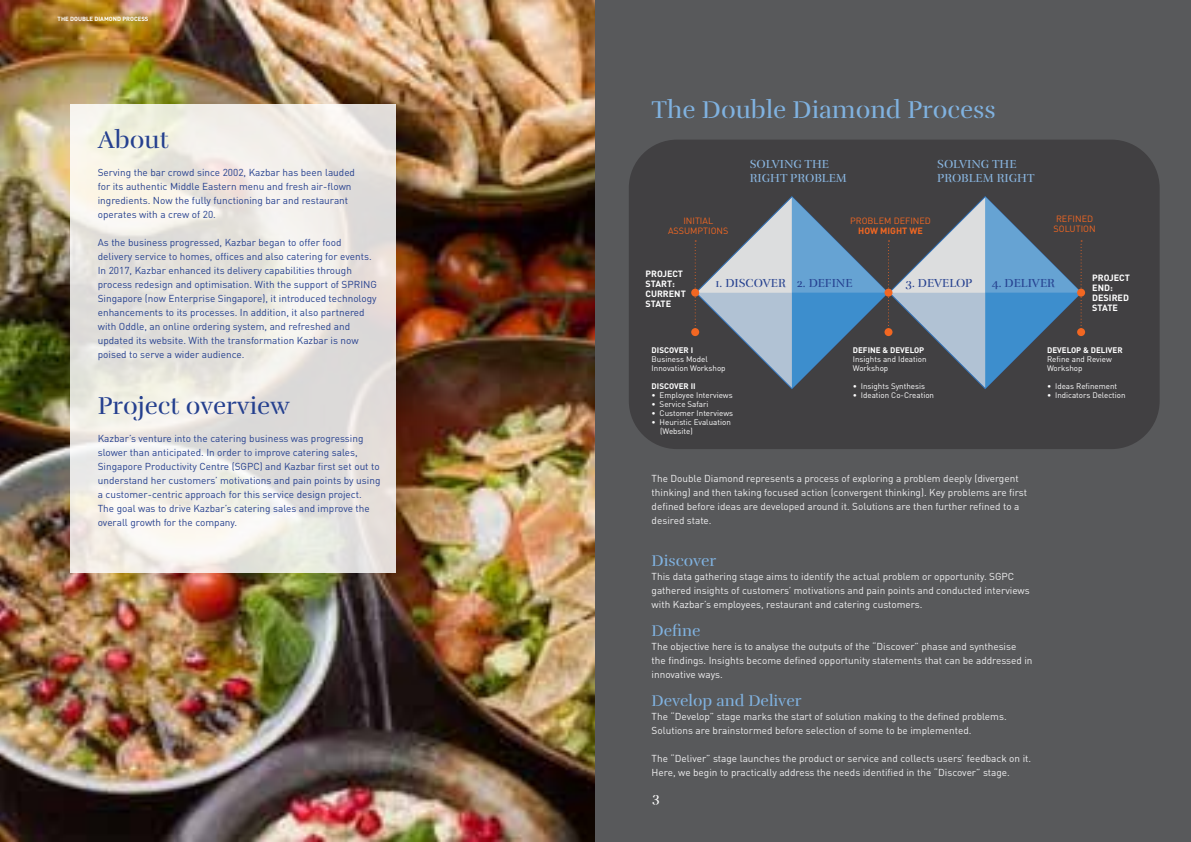
<style>
.page{position:relative;width:1191px;height:842px;background:#fff}
.page>*{position:absolute;margin:0;border:0;box-sizing:border-box;transform-origin:0 0}
.t1{font:25px "Rufina Stencil Regular";color:#80b2e0}
.t2{font:25px "Rufina Stencil Regular";color:#25408f}
.t3{font:16px "Rufina Stencil Regular";color:#80b2e0}
.t4{font:14px "Rufina Stencil Regular";color:#fff}
.t5{font:12px/14px "Rufina Stencil Regular";color:#8ab7e2}
.t6{font:12px "Rufina Stencil Regular";color:#25408f}
.t7{font:10px/14px "DIN";color:#25408f}
.t8{font:10px/14px "DIN";color:#f1f1f2}
.t9{font:700 9px/10px "DIN";color:#fff}
.t10{font:9px/10px "DIN";color:#f26722;text-align:center}
.t11{font:700 9px "DIN";color:#f26722}
.t12{font:8px/9px "DIN";color:#fff}
.t13{font:700 8px "DIN";color:#fff}
.t14{font:700 6px "DIN";color:#fff}
</style>
<div class="page">
<img style="left:1px;top:0;width:594px;height:842px">
<svg style="left:70px;top:105px;width:325px;height:468px"></svg>
<div style="left:595px;top:0;width:596px;height:842px;background:#58595b"></div>
<div style="left:629px;top:140px;width:530px;height:309px;background:#414042;border-radius:48px"></div>
<svg style="left:691px;top:328px;width:8px;height:8px"></svg>
<div style="left:691px;top:289px;width:8px;height:8px;background:#f26722;border-radius:50%"></div>
<svg style="left:694px;top:196px;width:388px;height:193px"></svg>
<div style="left:1077px;top:328px;width:8px;height:8px;background:#f26722;border-radius:50%"></div>
<div style="left:1077px;top:289px;width:8px;height:8px;background:#f26722;border-radius:50%"></div>
<p class="t14" style="left:58px;top:15px;width:92px">THE DOUBLE DIAMOND PROCESS</p>
<h1 class="t2" style="left:98px;top:125px;width:72px">About</h1>
<p class="t7" style="left:98px;top:165px;width:259px">Serving the bar crowd since 2002, Kazbar has been lauded for its authentic Middle Eastern menu and fresh air-flown ingredients. Now the fully functioning bar and restaurant operates with a crew of 20.</p>
<p class="t7" style="left:98px;top:235px;width:281px">As the business progressed, Kazbar began to offer food delivery service to homes, offices and also catering for events.<br>In 2017, Kazbar enhanced its delivery capabilities through process redesign and optimisation. With the support of SPRING Singapore (now Enterprise Singapore), it introduced technology enhancements to its processes. In addition, it also partnered with Oddle, an online ordering system, and refreshed and updated its website. With the transformation Kazbar is now poised to serve a wider audience.</p>
<h1 class="t2" style="left:98px;top:391px;width:194px">Project overview</h1>
<p class="t7" style="left:98px;top:431px;width:284px">Kazbar’s venture into the catering business was progressing slower than anticipated. In order to improve catering sales, Singapore Productivity Centre (SGPC) and Kazbar first set out to understand her customers’ motivations and pain points by using a customer-centric approach for this service design project.<br>The goal was to drive Kazbar’s catering sales and improve the overall growth for the company.</p>
<h1 class="t1" style="left:651px;top:95px;width:346px">The Double Diamond Process</h1>
<p class="t5" style="left:749px;top:157px;width:98px">SOLVING THE<br>RIGHT PROBLEM</p>
<p class="t5" style="left:937px;top:157px;width:99px">SOLVING THE<br>PROBLEM RIGHT</p>
<p class="t10" style="left:668px;top:215px;width:62px">INITIAL<br>ASSUMPTIONS</p>
<p class="t10" style="left:850px;top:215px;width:82px">PROBLEM DEFINED</p>
<p class="t11" style="left:858px;top:225px;width:66px">HOW MIGHT WE</p>
<p class="t10" style="left:1053px;top:214px;width:44px;text-align:left">REFINED<br>SOLUTION</p>
<p class="t9" style="left:645px;top:269px;width:42px">PROJECT<br>START:<br>CURRENT<br>STATE</p>
<p class="t6" style="left:715px;top:276px;width:139px">1. DISCOVER 2. DEFINE</p>
<p class="t6" style="left:905px;top:276px;width:68px">3. DEVELOP</p>
<p class="t6" style="left:991px;top:275px;width:65px">4. DELIVER</p>
<p class="t9" style="left:1092px;top:272px;width:39px">PROJECT<br>END:<br>DESIRED<br>STATE</p>
<p class="t13" style="left:651px;top:345px;width:43px">DISCOVER I</p>
<p class="t12" style="left:651px;top:354px;width:75px">Business Model<br>Innovation Workshop</p>
<p class="t13" style="left:651px;top:381px;width:45px">DISCOVER II</p>
<p class="t12" style="left:651px;top:390px;width:83px">• Employee Interviews</p>
<p class="t12" style="left:651px;top:399px;width:58px">• Service Safari</p>
<p class="t12" style="left:651px;top:408px;width:83px">• Customer Interviews</p>
<p class="t12" style="left:660px;top:417px;width:72px;text-indent:-9px">• Heuristic Evaluation (Website)</p>
<p class="t13" style="left:853px;top:345px;width:73px">DEFINE &amp; DEVELOP</p>
<p class="t12" style="left:853px;top:354px;width:75px">Insights and Ideation<br>Workshop</p>
<p class="t12" style="left:853px;top:381px;width:74px">• Insights Synthesis</p>
<p class="t12" style="left:853px;top:390px;width:83px">• Ideation Co-Creation</p>
<p class="t13" style="left:1047px;top:345px;width:77px">DEVELOP &amp; DELIVER</p>
<p class="t12" style="left:1047px;top:355px;width:66px">Refine and Review<br>Workshop</p>
<p class="t12" style="left:1047px;top:382px;width:72px">• Ideas Refinement</p>
<p class="t12" style="left:1047px;top:391px;width:80px">• Indicators Delection</p>
<p class="t8" style="left:651px;top:471px;width:377px">The Double Diamond represents a process of exploring a problem deeply (divergent thinking) and then taking focused action (convergent thinking). Key problems are first defined before ideas are developed around it. Solutions are then further refined to a desired state.</p>
<h2 class="t3" style="left:651px;top:551px;width:66px">Discover</h2>
<p class="t8" style="left:651px;top:569px;width:380px">This data gathering stage aims to identify the actual problem or opportunity. SGPC gathered insights of customers’ motivations and pain points and conducted interviews with Kazbar’s employees, restaurant and catering customers.</p>
<h2 class="t3" style="left:651px;top:621px;width:50px">Define</h2>
<p class="t8" style="left:651px;top:639px;width:382px">The objective here is to analyse the outputs of the “Discover” phase and synthesise the findings. Insights become defined opportunity statements that can be addressed in innovative ways.</p>
<h2 class="t3" style="left:651px;top:691px;width:151px">Develop and Deliver</h2>
<p class="t8" style="left:651px;top:709px;width:356px">The “Develop” stage marks the start of solution making to the defined problems.<br>Solutions are brainstormed before selection of some to be implemented.</p>
<p class="t8" style="left:651px;top:751px;width:381px">The “Deliver” stage launches the product or service and collects users’ feedback on it.<br>Here, we begin to practically address the needs identified in the “Discover” stage.</p>
<h3 class="t4" style="left:652px;top:788px;width:9px">3</h3>
</div>
